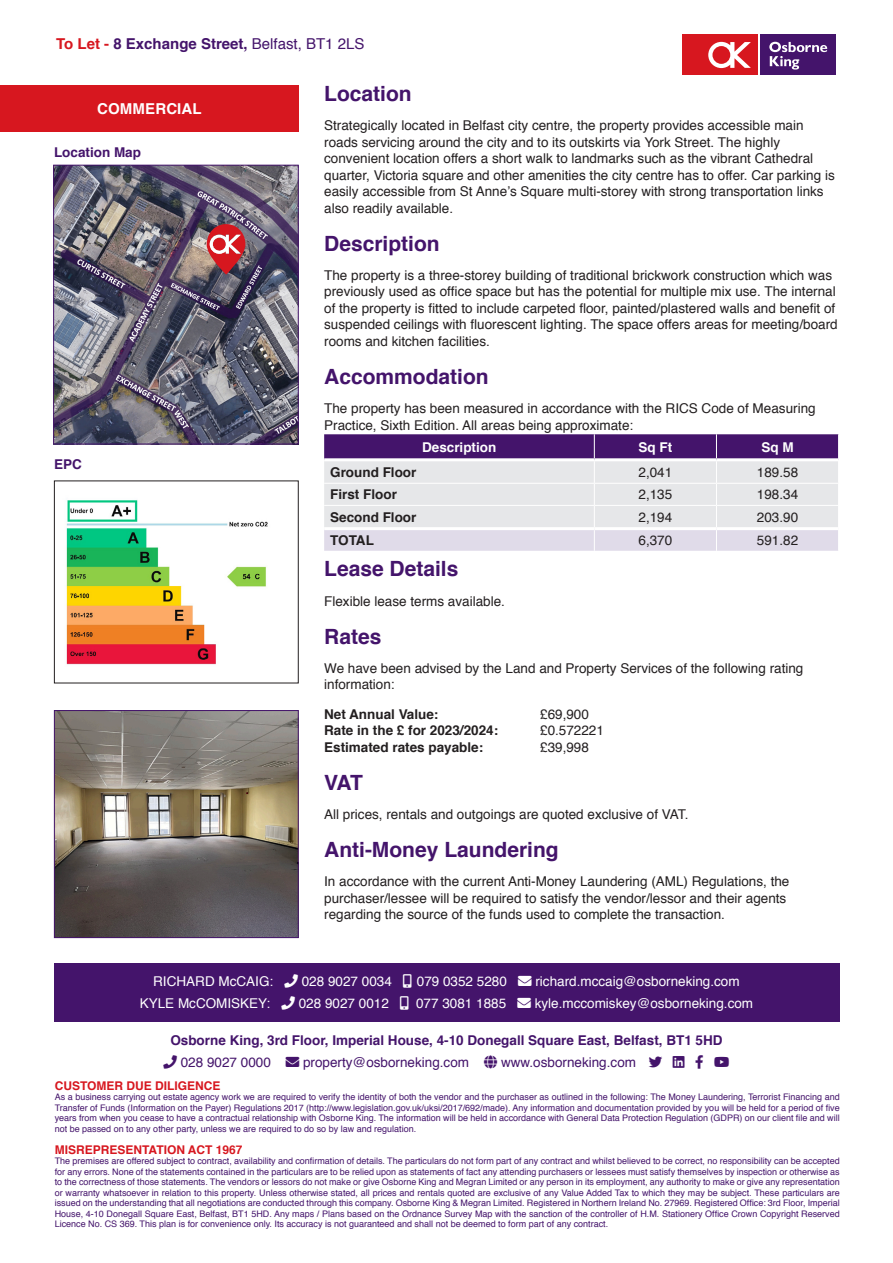
<style>
.page{position:relative;width:893px;height:1263px;background:#fff}
.page>*{position:absolute;margin:0;border:0;box-sizing:border-box;transform-origin:0 0}
.Body_Text{font:700 21px "Helvetica";color:#44146b}
.Inside_Address{font:700 15px "Helvetica";color:#44146b}
.Property_Type_Inside{font:700 15px "Helvetica";letter-spacing:.01em;color:#fff}
.Body_Text-2{font:13.5px/16.5px "Helvetica";color:#231f20}
.Contact_Details{font:13.5px "Helvetica";color:#fff}
.OK_Contact_Purple{font:700 13.5px "Helvetica";color:#44146b}
.OK_Contact_Purple-2{font:13.5px "Helvetica";color:#44146b}
.Bold_to_Regular{font:700 13.5px "Helvetica";color:#231f20}
.tbl_-_detail_columns{font:13.5px "Helvetica";color:#231f20}
.tbl_-_first_column{font:700 13.5px "Helvetica";color:#231f20}
.Bold_to_Regular-2{font:13.5px "Helvetica";color:#231f20}
.tbl_-_Header{font:700 13.5px "Helvetica";color:#fff}
.OK_Contact_Purple-3{font:13.5px "Font Awesome 5 Brands";color:#44146b}
.t1{font:700 12px "Helvetica";color:#d7171f}
.t2{font:9px/10.5px "Helvetica";color:#44146b;text-align:justify}
.s1{color:#d7171f}
.s2{font-weight:400}
</style>
<div class="page">
<svg style="left:682px;top:34px;width:154px;height:1px"></svg>
<div style="left:760px;top:35px;width:76px;height:40px;background:#44146b"></div>
<svg style="left:769px;top:42px;width:58px;height:28px"></svg>
<div style="left:682px;top:35px;width:76px;height:40px;background:#d7171f"></div>
<svg style="left:708px;top:42px;width:43px;height:26px"></svg>
<img style="left:55px;top:167px;width:242px;height:275px">
<div style="left:53px;top:165px;width:246px;height:279px;border:1px solid #44146b"></div>
<svg style="left:207px;top:224px;width:38px;height:51px;background:#b74e55"></svg>
<img style="left:56px;top:712px;width:241px;height:224px">
<div style="left:54px;top:710px;width:245px;height:228px;border:1px solid #44146b"></div>
<img style="left:66px;top:500px;width:202px;height:165px">
<div style="left:54px;top:480px;width:245px;height:203px;border:1px solid #231f20"></div>
<svg style="left:324px;top:434px;width:515px;height:117px;background:#c2b7ce"></svg>
<hr style="left:324px;top:483px;width:270px;height:1px;background:#fff">
<hr style="left:594px;top:483px;width:122px;height:1px;background:#fff">
<hr style="left:716px;top:483px;width:123px;height:1px;background:#fff">
<hr style="left:324px;top:505px;width:270px;height:1px;background:#fff">
<hr style="left:594px;top:505px;width:122px;height:1px;background:#fff">
<hr style="left:716px;top:505px;width:123px;height:1px;background:#fff">
<hr style="left:324px;top:458px;width:270px;height:3px;background:#fff">
<hr style="left:594px;top:458px;width:122px;height:3px;background:#fff">
<hr style="left:716px;top:458px;width:122px;height:3px;background:#fff">
<hr style="left:324px;top:527px;width:270px;height:3px;background:#fff">
<hr style="left:594px;top:527px;width:122px;height:3px;background:#fff">
<hr style="left:716px;top:527px;width:122px;height:3px;background:#fff">
<div style="left:54px;top:964px;width:785px;height:58px;background:#44146b"></div>
<div style="left:0;top:85px;width:299px;height:47px;background:#d7171f"></div>
<p class="Inside_Address" style="left:56px;top:32px;width:310px"><span class="s1">To Let -</span> 8 Exchange Street, <span class="s2">Belfast, BT1 2LS</span></p>
<p class="Property_Type_Inside" style="left:97px;top:97px;width:106px">COMMERCIAL</p>
<h4 class="OK_Contact_Purple" style="left:54px;top:141px;width:89px">Location Map</h4>
<h4 class="OK_Contact_Purple" style="left:54px;top:453px;width:29px">EPC</h4>
<h3 class="Body_Text" style="left:324px;top:76px;width:89px">Location</h3>
<p class="Body_Text-2" style="left:324px;top:117px;width:512px">Strategically located in Belfast city centre, the property provides accessible main roads servicing around the city and to its outskirts via York Street. The highly convenient location offers a short walk to landmarks such as the vibrant Cathedral quarter, Victoria square and other amenities the city centre has to offer. Car parking is easily accessible from St Anne’s Square multi-storey with strong transportation links also readily available.</p>
<h3 class="Body_Text" style="left:324px;top:226px;width:117px">Description</h3>
<p class="Body_Text-2" style="left:324px;top:267px;width:515px">The property is a three-storey building of traditional brickwork construction which was previously used as office space but has the potential for multiple mix use. The internal of the property is fitted to include carpeted floor, painted/plastered walls and benefit of suspended ceilings with fluorescent lighting. The space offers areas for meeting/board rooms and kitchen facilities.</p>
<h3 class="Body_Text" style="left:324px;top:359px;width:166px">Accommodation</h3>
<p class="Body_Text-2" style="left:324px;top:400px;width:493px">The property has been measured in accordance with the RICS Code of Measuring<br>Practice, Sixth Edition. All areas being approximate:</p>
<p class="tbl_-_Header" style="left:422px;top:436px;width:76px">Description</p>
<p class="tbl_-_Header" style="left:638px;top:436px;width:35px">Sq Ft</p>
<p class="tbl_-_Header" style="left:761px;top:436px;width:34px">Sq M</p>
<p class="tbl_-_first_column" style="left:330px;top:462px;width:88px">Ground Floor</p>
<p class="tbl_-_detail_columns" style="left:638px;top:462px;width:35px">2,041</p>
<p class="tbl_-_detail_columns" style="left:757px;top:462px;width:43px">189.58</p>
<p class="tbl_-_first_column" style="left:330px;top:484px;width:68px">First Floor</p>
<p class="tbl_-_detail_columns" style="left:638px;top:484px;width:35px">2,135</p>
<p class="tbl_-_detail_columns" style="left:757px;top:484px;width:43px">198.34</p>
<p class="tbl_-_first_column" style="left:330px;top:506px;width:88px">Second Floor</p>
<p class="tbl_-_detail_columns" style="left:638px;top:506px;width:35px">2,194</p>
<p class="tbl_-_detail_columns" style="left:757px;top:506px;width:43px">203.90</p>
<p class="tbl_-_first_column" style="left:330px;top:529px;width:45px">TOTAL</p>
<p class="tbl_-_detail_columns" style="left:638px;top:530px;width:35px">6,370</p>
<p class="tbl_-_detail_columns" style="left:757px;top:530px;width:43px">591.82</p>
<h3 class="Body_Text" style="left:324px;top:552px;width:136px">Lease Details</h3>
<p class="Body_Text-2" style="left:324px;top:593px;width:182px">Flexible lease terms available.</p>
<p class="Body_Text" style="left:324px;top:619px;width:59px">Rates</p>
<p class="Body_Text-2" style="left:324px;top:660px;width:481px">We have been advised by the Land and Property Services of the following rating information:</p>
<p class="Bold_to_Regular" style="left:324px;top:703px;width:116px">Net Annual Value:</p>
<p class="Bold_to_Regular-2" style="left:540px;top:703px;width:50px">£69,900</p>
<p class="Bold_to_Regular" style="left:324px;top:719px;width:176px">Rate in the £ for 2023/2024:</p>
<p class="Bold_to_Regular-2" style="left:540px;top:720px;width:65px">£0.572221</p>
<p class="Bold_to_Regular" style="left:324px;top:736px;width:161px">Estimated rates payable:</p>
<p class="Bold_to_Regular-2" style="left:540px;top:736px;width:50px">£39,998</p>
<h3 class="Body_Text" style="left:324px;top:765px;width:40px">VAT</h3>
<p class="Body_Text-2" style="left:324px;top:806px;width:366px">All prices, rentals and outgoings are quoted exclusive of VAT.</p>
<h3 class="Body_Text" style="left:324px;top:832px;width:236px">Anti-Money Laundering</h3>
<p class="Body_Text-2" style="left:324px;top:873px;width:467px">In accordance with the current Anti-Money Laundering (AML) Regulations, the purchaser/lessee will be required to satisfy the vendor/lessor and their agents regarding the source of the funds used to complete the transaction.</p>
<p class="Contact_Details" style="left:153px;top:970px;width:588px">RICHARD McCAIG: □■ 028 9027 0034 □●●▼ 079 0352 5280 ■❖●□ richard.mccaig@osborneking.com</p>
<p class="Contact_Details" style="left:140px;top:993px;width:615px">KYLE McCOMISKEY: □■ 028 9027 0012 □●●▼ 077 3081 1885 ■❖●□ kyle.mccomiskey@osborneking.com</p>
<p class="OK_Contact_Purple" style="left:170px;top:1029px;width:554px">Osborne King, 3rd Floor, Imperial House, 4-10 Donegall Square East, Belfast, BT1 5HD</p>
<p class="OK_Contact_Purple-2" style="left:164px;top:1052px;width:307px">□■ 028 9027 0000 ■❖●□ property@osborneking.com</p>
<p class="OK_Contact_Purple-2" style="left:501px;top:1052px;width:185px">www.osborneking.com ▼▼ ■■</p>
<p class="OK_Contact_Purple-3" style="left:714px;top:1055px;width:17px">□◆▼◆</p>
<p class="t1" style="left:55px;top:1076px;width:167px">CUSTOMER DUE DILIGENCE</p>
<p class="t2" style="left:55px;top:1092px;width:786px">As a business carrying out estate agency work we are required to verify the identity of both the vendor and the purchaser as outlined in the following: The Money Laundering, Terrorist Financing and Transfer of Funds (Information on the Payer) Regulations 2017 (http://www.legislation.gov.uk/uksi/2017/692/made). Any information and documentation provided by you will be held for a period of five years from when you cease to have a contractual relationship with Osborne King. The information will be held in accordance with General Data Protection Regulation (GDPR) on our client file and will not be passed on to any other party, unless we are required to do so by law and regulation.</p>
<p class="t1" style="left:55px;top:1139px;width:189px">MISREPRESENTATION ACT 1967</p>
<p class="t2" style="left:55px;top:1156px;width:786px">The premises are offered subject to contract, availability and confirmation of details. The particulars do not form part of any contract and whilst believed to be correct, no responsibility can be accepted for any errors. None of the statements contained in the particulars are to be relied upon as statements of fact any attending purchasers or lessees must satisfy themselves by inspection or otherwise as to the correctness of those statements. The vendors or lessors do not make or give Osborne King and Megran Limited or any person in its employment, any authority to make or give any representation or warranty whatsoever in relation to this property. Unless otherwise stated, all prices and rentals quoted are exclusive of any Value Added Tax to which they may be subject. These particulars are issued on the understanding that all negotiations are conducted through this company. Osborne King &amp; Megran Limited. Registered in Northern Ireland No. 27969. Registered Office: 3rd Floor, Imperial House, 4-10 Donegall Square East, Belfast, BT1 5HD. Any maps / Plans based on the Ordnance Survey Map with the sanction of the controller of H.M. Stationery Office Crown Copyright Reserved Licence No. CS 369. This plan is for convenience only. Its accuracy is not guaranteed and shall not be deemed to form part of any contract.</p>
</div>
